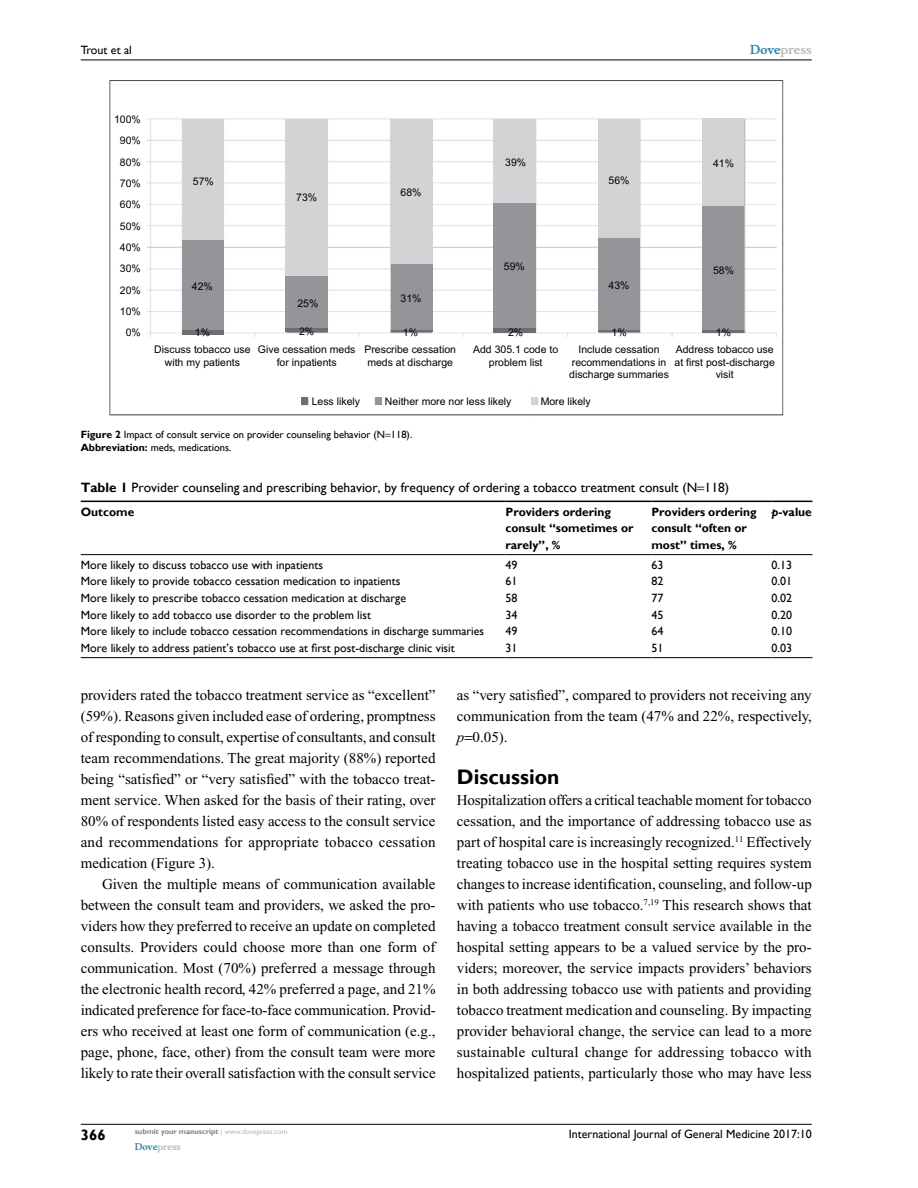
<style>
.page{position:relative;width:918px;height:1188px;background:#fff}
.page>*{position:absolute;margin:0;border:0;box-sizing:border-box;transform-origin:0 0}
.t1{font:700 21px "Gill Sans";color:#000}
.t2{font:15px/21px "Times New Roman";color:#000;text-align:justify}
.t3{font:700 15px "Gill Sans";color:#000}
.t4{font:13.5px "Gill Sans";color:#000}
.t5{font:12px "Gill Sans";color:#000}
.t6{font:700 12px/16.5px "Gill Sans";color:#000}
.t7{font:700 12px "Musee";color:#b8babc}
.t8{font:10.5px/12.6px "Arial";color:#000;text-align:center}
.t9{font:10.5px/13.5px "Gill Sans";color:#000}
.t10{font:700 9px "Musee";color:#b8babc}
.t11{font:700 7.5px "Gill Sans";color:#808285}
.s1{color:#3785ad}
.s2{font-weight:700}
.s3{font-style:italic}
.s4{font-weight:400;color:#b8babc}
</style>
<div class="page">
<hr style="left:81px;top:1124px;width:731px;height:1px;background:#000">
<hr style="left:81px;top:60px;width:731px;height:1px;background:#000">
<img style="left:109px;top:81px;width:675px;height:335px">
<div style="left:302px;top:398px;width:6px;height:7px;background:#6d6e71"></div>
<div style="left:375px;top:398px;width:6px;height:7px;background:#939598"></div>
<div style="left:531px;top:398px;width:7px;height:7px;background:#d1d3d4"></div>
<div style="left:182px;top:119px;width:42px;height:121px;background:#d1d3d4"></div>
<hr style="left:182px;top:330px;width:42px;height:4px;background:#6d6e71">
<div style="left:182px;top:240px;width:42px;height:90px;background:#939598"></div>
<hr style="left:285px;top:328px;width:43px;height:4px;background:#6d6e71">
<div style="left:285px;top:119px;width:43px;height:157px;background:#d1d3d4"></div>
<div style="left:285px;top:276px;width:43px;height:52px;background:#939598"></div>
<hr style="left:391px;top:330px;width:42px;height:2px;background:#6d6e71">
<div style="left:391px;top:119px;width:42px;height:146px;background:#d1d3d4"></div>
<div style="left:391px;top:265px;width:42px;height:65px;background:#939598"></div>
<div style="left:494px;top:119px;width:42px;height:84px;background:#d1d3d4"></div>
<div style="left:494px;top:328px;width:42px;height:5px;background:#6d6e71"></div>
<div style="left:494px;top:203px;width:42px;height:125px;background:#939598"></div>
<div style="left:598px;top:119px;width:42px;height:119px;background:#d1d3d4"></div>
<hr style="left:598px;top:330px;width:42px;height:2px;background:#6d6e71">
<div style="left:598px;top:238px;width:42px;height:92px;background:#939598"></div>
<hr style="left:703px;top:330px;width:41px;height:2px;background:#6d6e71">
<div style="left:703px;top:206px;width:41px;height:124px;background:#939598"></div>
<div style="left:703px;top:119px;width:41px;height:87px;background:#d1d3d4"></div>
<hr style="left:81px;top:501px;width:424px;height:1px;background:#000">
<hr style="left:506px;top:501px;width:145px;height:1px;background:#000">
<hr style="left:651px;top:501px;width:121px;height:1px;background:#000">
<hr style="left:772px;top:501px;width:40px;height:1px;background:#000">
<hr style="left:81px;top:554px;width:424px;height:1px;background:#000">
<hr style="left:506px;top:554px;width:145px;height:1px;background:#000">
<hr style="left:651px;top:554px;width:121px;height:1px;background:#000">
<hr style="left:772px;top:554px;width:40px;height:1px;background:#000">
<hr style="left:81px;top:657px;width:424px;height:1px;background:#000">
<hr style="left:506px;top:657px;width:145px;height:1px;background:#000">
<hr style="left:651px;top:657px;width:121px;height:1px;background:#000">
<hr style="left:772px;top:657px;width:40px;height:1px;background:#000">
<p class="t5" style="left:81px;top:43px;width:52px">Trout et al</p>
<p class="t7" style="left:750px;top:43px;width:63px"><span class="s1">Dove</span>press</p>
<p class="t8" style="left:114px;top:114px;width:28px">100%</p>
<p class="t8" style="left:120px;top:135px;width:23px">90%</p>
<p class="t8" style="left:120px;top:157px;width:23px">80%</p>
<p class="t8" style="left:120px;top:178px;width:23px">70%</p>
<p class="t8" style="left:120px;top:199px;width:23px">60%</p>
<p class="t8" style="left:120px;top:221px;width:23px">50%</p>
<p class="t8" style="left:120px;top:242px;width:23px">40%</p>
<p class="t8" style="left:120px;top:263px;width:23px">30%</p>
<p class="t8" style="left:120px;top:285px;width:23px">20%</p>
<p class="t8" style="left:120px;top:306px;width:23px">10%</p>
<p class="t8" style="left:126px;top:327px;width:17px">0%</p>
<p class="t8" style="left:505px;top:157px;width:23px">39%</p>
<p class="t8" style="left:713px;top:158px;width:23px">41%</p>
<p class="t8" style="left:193px;top:176px;width:23px">57%</p>
<p class="t8" style="left:609px;top:175px;width:23px">56%</p>
<p class="t8" style="left:296px;top:192px;width:23px">73%</p>
<p class="t8" style="left:401px;top:187px;width:23px">68%</p>
<p class="t8" style="left:504px;top:261px;width:23px">59%</p>
<p class="t8" style="left:713px;top:265px;width:23px">58%</p>
<p class="t8" style="left:192px;top:281px;width:23px">42%</p>
<p class="t8" style="left:195px;top:327px;width:17px">1%</p>
<p class="t8" style="left:299px;top:326px;width:17px">2%</p>
<p class="t8" style="left:297px;top:297px;width:23px">25%</p>
<p class="t8" style="left:401px;top:293px;width:23px">31%</p>
<p class="t8" style="left:403px;top:327px;width:17px">1%</p>
<p class="t8" style="left:508px;top:327px;width:17px">2%</p>
<p class="t8" style="left:609px;top:280px;width:23px">43%</p>
<p class="t8" style="left:612px;top:327px;width:17px">1%</p>
<p class="t8" style="left:716px;top:327px;width:17px">1%</p>
<p class="t8" style="left:154px;top:344px;width:98px">Discuss tobacco use with my patients</p>
<p class="t8" style="left:258px;top:344px;width:99px">Give cessation meds for inpatients</p>
<p class="t8" style="left:312px;top:396px;width:50px">Less likely</p>
<p class="t8" style="left:385px;top:396px;width:128px">Neither more nor less likely</p>
<p class="t8" style="left:541px;top:396px;width:52px">More likely</p>
<p class="t8" style="left:364px;top:344px;width:93px;text-align:left">Prescribe cessation meds at discharge</p>
<p class="t8" style="left:473px;top:344px;width:87px">Add 305.1 code to problem list</p>
<p class="t8" style="left:569px;top:344px;width:101px">Include cessation recommendations in discharge summaries</p>
<p class="t8" style="left:675px;top:344px;width:102px">Address tobacco use at first post-discharge visit</p>
<p class="t9" style="left:81px;top:428px;width:333px"><span class="s2">Figure 2</span> Impact of consult service on provider counseling behavior (N 118).<br><span class="s2">Abbreviation:</span> meds, medications.</p>
<p class="t4" style="left:81px;top:480px;width:650px"><span class="s2">Table 1</span> Provider counseling and prescribing behavior, by frequency of ordering a tobacco treatment consult (N 118)</p>
<p class="t6" style="left:81px;top:504px;width:55px">Outcome</p>
<p class="t6" style="left:506px;top:504px;width:130px">Providers ordering consult “sometimes or rarely”, %</p>
<p class="t6" style="left:651px;top:504px;width:107px">Providers ordering consult “often or most” times, %</p>
<p class="t6" style="left:772px;top:504px;width:42px"><span class="s3">p</span>-value</p>
<p class="t5" style="left:81px;top:558px;width:244px">More likely to discuss tobacco use with inpatients</p>
<p class="t5" style="left:506px;top:558px;width:13px">49</p>
<p class="t5" style="left:651px;top:558px;width:13px">63</p>
<p class="t5" style="left:772px;top:558px;width:22px">0.13</p>
<p class="t5" style="left:81px;top:574px;width:321px">More likely to provide tobacco cessation medication to inpatients</p>
<p class="t5" style="left:506px;top:574px;width:13px">61</p>
<p class="t5" style="left:651px;top:574px;width:13px">82</p>
<p class="t5" style="left:772px;top:574px;width:22px">0.01</p>
<p class="t5" style="left:81px;top:591px;width:327px">More likely to prescribe tobacco cessation medication at discharge</p>
<p class="t5" style="left:506px;top:591px;width:13px">58</p>
<p class="t5" style="left:651px;top:591px;width:13px">77</p>
<p class="t5" style="left:772px;top:591px;width:22px">0.02</p>
<p class="t5" style="left:81px;top:608px;width:292px">More likely to add tobacco use disorder to the problem list</p>
<p class="t5" style="left:506px;top:608px;width:13px">34</p>
<p class="t5" style="left:651px;top:608px;width:13px">45</p>
<p class="t5" style="left:772px;top:608px;width:22px">0.20</p>
<p class="t5" style="left:81px;top:624px;width:405px">More likely to include tobacco cessation recommendations in discharge summaries</p>
<p class="t5" style="left:506px;top:624px;width:13px">49</p>
<p class="t5" style="left:651px;top:624px;width:13px">64</p>
<p class="t5" style="left:772px;top:624px;width:22px">0.10</p>
<p class="t5" style="left:81px;top:641px;width:376px">More likely to address patient’s tobacco use at first post-discharge clinic visit</p>
<p class="t5" style="left:506px;top:641px;width:13px">31</p>
<p class="t5" style="left:651px;top:641px;width:13px">51</p>
<p class="t5" style="left:772px;top:641px;width:22px">0.03</p>
<p class="t2" style="left:81px;top:685px;width:356px">providers rated the tobacco treatment service as “excellent” (59%). Reasons given included ease of ordering, promptness of responding to consult, expertise of consultants, and consult team recommendations. The great majority (88%) reported being “satisfied” or “very satisfied” with the tobacco treat&shy;ment service. When asked for the basis of their rating, over 80% of respondents listed easy access to the consult service and recommendations for appropriate tobacco cessation medication (Figure 3).</p>
<p class="t2" style="left:81px;top:874px;width:357px;text-indent:21px">Given the multiple means of communication available between the consult team and providers, we asked the pro&shy;viders how they preferred to receive an update on completed consults. Providers could choose more than one form of communication. Most (70%) preferred a message through the electronic health record, 42% preferred a page, and 21% indicated preference for face-to-face communication. Provid&shy;ers who received at least one form of communication (e.g., page, phone, face, other) from the consult team were more likely to rate their overall satisfaction with the consult service</p>
<p class="t2" style="left:457px;top:685px;width:356px">as “very satisfied”, compared to providers not receiving any communication from the team (47% and 22%, respectively, <span class="s3">p</span> 0.05).</p>
<h1 class="t1" style="left:457px;top:765px;width:104px">Discussion</h1>
<p class="t2" style="left:457px;top:790px;width:356px">Hospitalization offers a critical teachable moment for tobacco cessation, and the importance of addressing tobacco use as part of hospital care is increasingly recognized.<sup>11</sup> Effectively treating tobacco use in the hospital setting requires system changes to increase identification, counseling, and follow-up with patients who use tobacco.<sup>7,19</sup> This research shows that having a tobacco treatment consult service available in the hospital setting appears to be a valued service by the pro&shy;viders; moreover, the service impacts providers’ behaviors in both addressing tobacco use with patients and providing tobacco treatment medication and counseling. By impacting provider behavioral change, the service can lead to a more sustainable cultural change for addressing tobacco with hospitalized patients, particularly those who may have less</p>
<p class="t3" style="left:81px;top:1126px;width:26px">366</p>
<p class="t11" style="left:135px;top:1127px;width:154px">submit your manuscript <span class="s4">| www.dovepress.com</span></p>
<p class="t10" style="left:135px;top:1141px;width:48px"><span class="s1">Dove</span>press</p>
<p class="t5" style="left:569px;top:1127px;width:244px">International Journal of General Medicine 2017:10</p>
</div>
